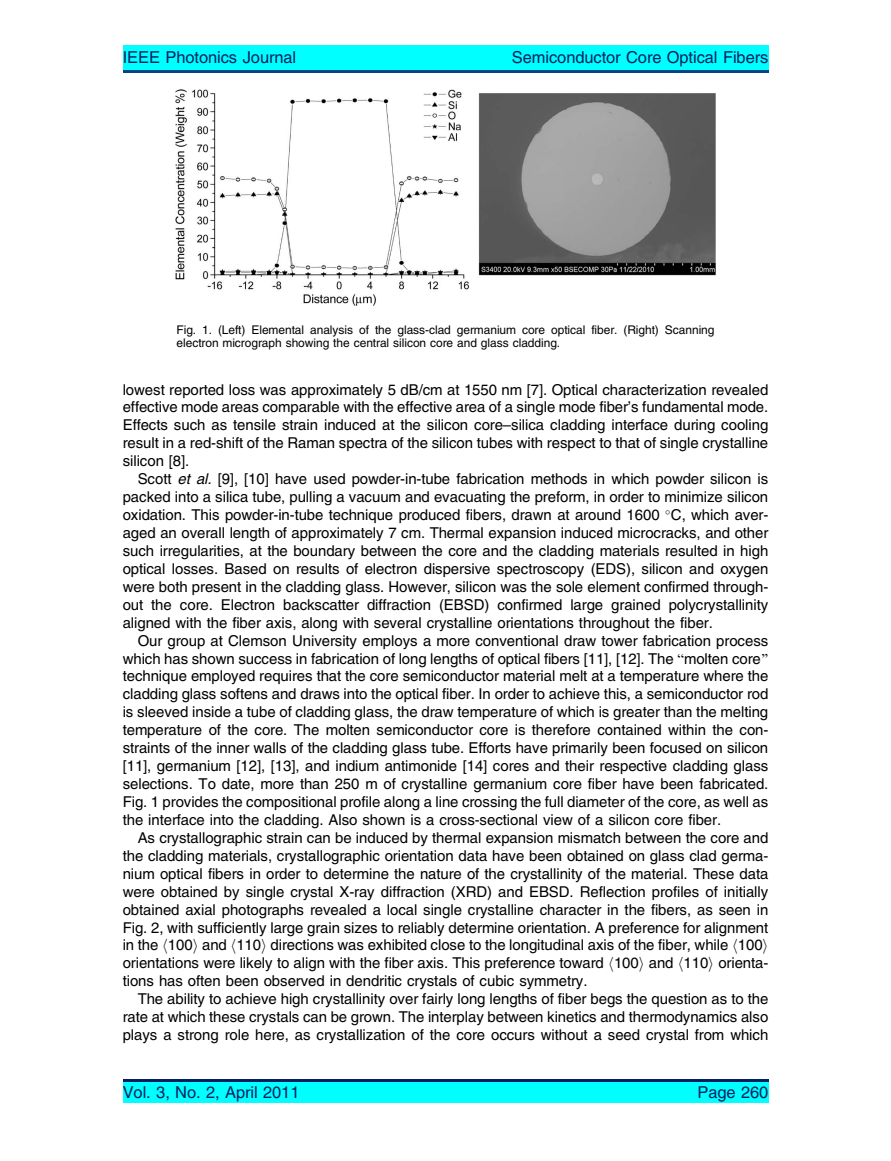
<style>
.page{position:relative;width:891px;height:1161px;background:#fff}
.page>*{position:absolute;margin:0;border:0;box-sizing:border-box;transform-origin:0 0}
.t1{font:16.5px "Adv T Tb 54 a 34 f 7";color:#012060}
.t2{font:15px/18px "Adv T Tb 54 a 34 f 7";color:#000;text-align:justify}
.t3{font:12px/13.5px "Adv T Tb 54 a 34 f 7";color:#000}
.s1{font-family:"Adv T Tbdfc 2815.BI"}
.s2{font-family:"Adv P0004"}
.s3{font-family:"Adv P4 C4 E74"}
</style>
<div class="page">
<img style="left:175px;top:90px;width:541px;height:215px">
<div style="left:123px;top:45px;width:645px;height:28px;background:#0ff"></div>
<hr style="left:123px;top:70px;width:645px;height:3px;background:#004684">
<div style="left:123px;top:1079px;width:645px;height:24px;background:#0ff"></div>
<hr style="left:123px;top:1079px;width:645px;height:3px;background:#012060">
<p class="t1" style="left:123px;top:51px;width:175px">IEEE Photonics Journal</p>
<p class="t1" style="left:512px;top:51px;width:258px">Semiconductor Core Optical Fibers</p>
<p class="t3" style="left:177px;top:324px;width:539px">Fig. 1. (Left) Elemental analysis of the glass-clad germanium core optical fiber. (Right) Scanning electron micrograph showing the central silicon core and glass cladding.</p>
<p class="t2" style="left:123px;top:382px;width:647px">lowest reported loss was approximately 5 dB/cm at 1550 nm [7]. Optical characterization revealed effective mode areas comparable with the effective area of a single mode fiber’s fundamental mode.<br>Effects such as tensile strain induced at the silicon core–silica cladding interface during cooling result in a red-shift of the Raman spectra of the silicon tubes with respect to that of single crystalline silicon [8].</p>
<p class="t2" style="left:123px;top:471px;width:647px;text-indent:15px">Scott <span class="s1">et al.</span> [9], [10] have used powder-in-tube fabrication methods in which powder silicon is packed into a silica tube, pulling a vacuum and evacuating the preform, in order to minimize silicon oxidation. This powder-in-tube technique produced fibers, drawn at around 1600 <sup>-</sup>C, which aver&shy;aged an overall length of approximately 7 cm. Thermal expansion induced microcracks, and other such irregularities, at the boundary between the core and the cladding materials resulted in high optical losses. Based on results of electron dispersive spectroscopy (EDS), silicon and oxygen were both present in the cladding glass. However, silicon was the sole element confirmed through&shy;out the core. Electron backscatter diffraction (EBSD) confirmed large grained polycrystallinity aligned with the fiber axis, along with several crystalline orientations throughout the fiber.</p>
<p class="t2" style="left:123px;top:633px;width:647px;text-indent:15px">Our group at Clemson University employs a more conventional draw tower fabrication process which has shown success in fabrication of long lengths of optical fibers [11], [12]. The <span class="s2">B</span>molten core<span class="s2">[ </span>technique employed requires that the core semiconductor material melt at a temperature where the cladding glass softens and draws into the optical fiber. In order to achieve this, a semiconductor rod is sleeved inside a tube of cladding glass, the draw temperature of which is greater than the melting temperature of the core. The molten semiconductor core is therefore contained within the con&shy;straints of the inner walls of the cladding glass tube. Efforts have primarily been focused on silicon [11], germanium [12], [13], and indium antimonide [14] cores and their respective cladding glass selections. To date, more than 250 m of crystalline germanium core fiber have been fabricated.<br>Fig. 1 provides the compositional profile along a line crossing the full diameter of the core, as well as the interface into the cladding. Also shown is a cross-sectional view of a silicon core fiber.</p>
<p class="t2" style="left:123px;top:830px;width:647px;text-indent:15px">As crystallographic strain can be induced by thermal expansion mismatch between the core and the cladding materials, crystallographic orientation data have been obtained on glass clad germa&shy;nium optical fibers in order to determine the nature of the crystallinity of the material. These data were obtained by single crystal X-ray diffraction (XRD) and EBSD. Reflection profiles of initially obtained axial photographs revealed a local single crystalline character in the fibers, as seen in Fig. 2, with sufficiently large grain sizes to reliably determine orientation. A preference for alignment in the <span class="s3">h</span>100<span class="s3">i</span> and <span class="s3">h</span>110<span class="s3">i</span> directions was exhibited close to the longitudinal axis of the fiber, while <span class="s3">h</span>100<span class="s3">i </span>orientations were likely to align with the fiber axis. This preference toward <span class="s3">h</span>100<span class="s3">i</span> and <span class="s3">h</span>110<span class="s3">i</span> orienta&shy;tions has often been observed in dendritic crystals of cubic symmetry.</p>
<p class="t2" style="left:123px;top:991px;width:647px;text-indent:15px">The ability to achieve high crystallinity over fairly long lengths of fiber begs the question as to the rate at which these crystals can be grown. The interplay between kinetics and thermodynamics also plays a strong role here, as crystallization of the core occurs without a seed crystal from which</p>
<p class="t1" style="left:123px;top:1087px;width:178px">Vol. 3, No. 2, April 2011</p>
<p class="t1" style="left:697px;top:1087px;width:72px">Page 260</p>
</div>
